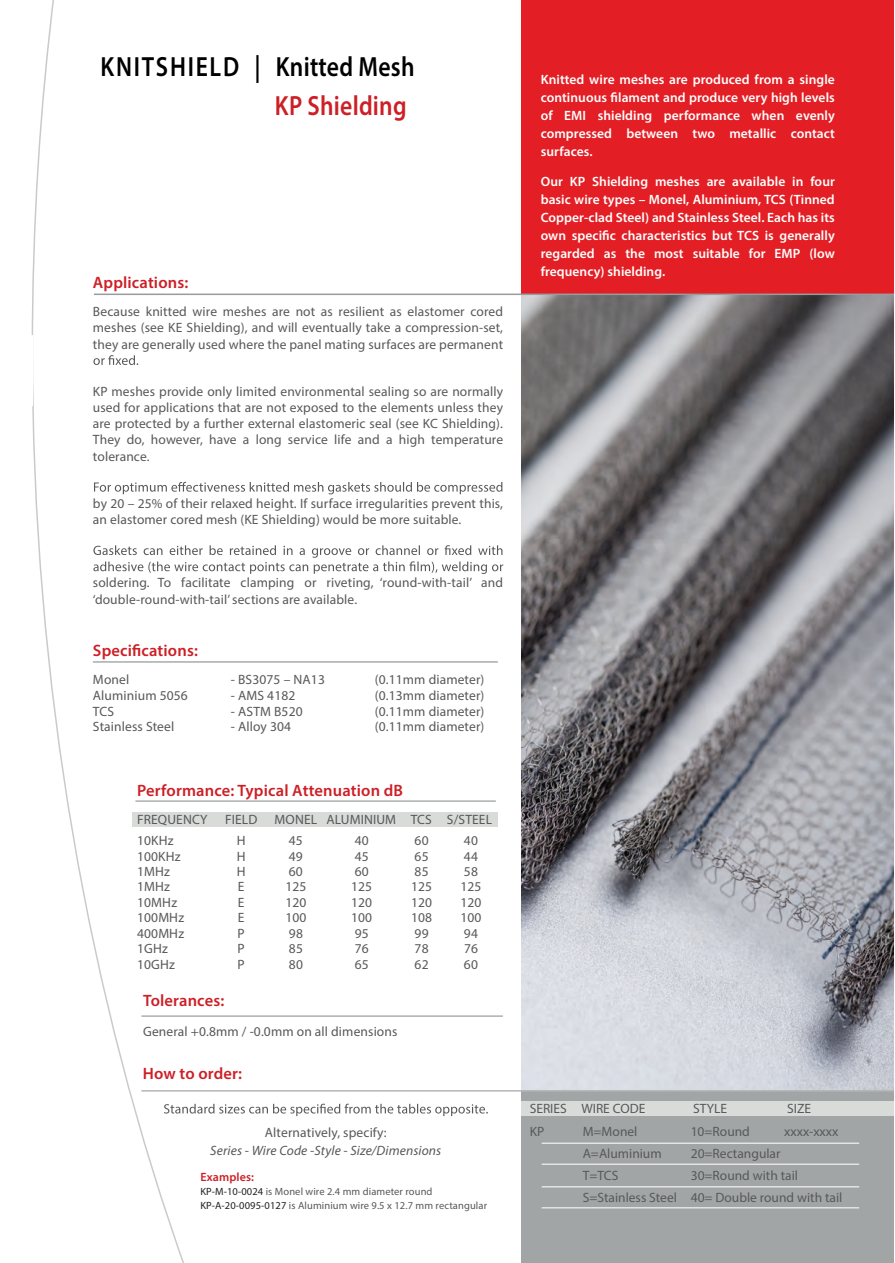
<style>
.page{position:relative;width:895px;height:1263px;background:#fff}
.page>*{position:absolute;margin:0;border:0;box-sizing:border-box;transform-origin:0 0}
.t1{font:600 27.75px "Myriad Pro";letter-spacing:.04em;color:#000001;scale:.85 1}
.t2{font:600 27.75px "Myriad Pro";letter-spacing:.01em;color:#cd1f26;scale:.85 1}
.t3{font:600 16.5px "Myriad Pro";letter-spacing:.01em;color:#cd1f26}
.t4{font:13.5px/16.2px "Myriad Pro";letter-spacing:.01em;color:#57585a}
.t5{font:600 13.5px/18px "Myriad Pro";letter-spacing:.005em;color:#fff;text-align:justify}
.t6{font:italic 13.5px "Myriad Pro";letter-spacing:.01em;color:#57585a}
.t7{font:600 12px "Myriad Pro";letter-spacing:.01em;color:#cd1f26}
.t8{font:10.5px/14.1px "Myriad Pro";letter-spacing:.01em;color:#57585a}
.s1{color:#231f20}
</style>
<div class="page">
<div style="left:132px;top:811px;width:366px;height:15px;background:#d9dbd9"></div>
<svg style="left:31px;top:0;width:159px;height:1262px"></svg>
<img style="left:521px;top:295px;width:372px;height:794px">
<div style="left:521px;top:0;width:372px;height:294px;background:#e31e24"></div>
<div style="left:521px;top:1090px;width:372px;height:172px;background:#a2a5a5"></div>
<div style="left:521px;top:1100px;width:372px;height:15px;background:#d9dbd9"></div>
<svg style="left:164px;top:1103px;width:323px;height:12px"></svg>
<svg style="left:93px;top:355px;width:45px;height:10px"></svg>
<svg style="left:94px;top:481px;width:408px;height:13px"></svg>
<svg style="left:93px;top:545px;width:410px;height:29px"></svg>
<div style="left:0;top:335px;width:32px;height:70px;background:#fff"></div>
<hr style="left:94px;top:293px;width:799px;height:2px;background:#999c9d">
<hr style="left:93px;top:661px;width:404px;height:1px;background:#b0b3b3">
<hr style="left:135px;top:800px;width:360px;height:1px;background:#b0b3b3">
<hr style="left:141px;top:1015px;width:361px;height:1px;background:#b0b3b3">
<hr style="left:141px;top:1089px;width:752px;height:2px;background:#b2b6b6">
<hr style="left:541px;top:1142px;width:317px;height:1px;background:#e3e4e3">
<hr style="left:541px;top:1163px;width:317px;height:1px;background:#e3e4e3">
<hr style="left:541px;top:1185px;width:317px;height:2px;background:#e3e4e3">
<hr style="left:541px;top:1206px;width:317px;height:2px;background:#e3e4e3">
<h1 class="t1" style="left:101px;top:49px;width:371px">KNITSHIELD | Knitted Mesh</h1>
<h1 class="t2" style="left:275px;top:88px;width:156px">KP Shielding</h1>
<p class="t3" style="left:93px;top:272px;width:97px">Applications:</p>
<p class="t4" style="left:93px;top:303px;width:411px;text-align:justify">Because knitted wire meshes are not as resilient as elastomer cored meshes (see KE Shielding), and will eventually take a compression-set, they are generally used where the panel mating surfaces are permanent</p>
<p class="t4" style="left:93px;top:383px;width:411px;text-align:justify">KP meshes provide only limited environmental sealing so are normally used for applications that are not exposed to the elements unless they are protected by a further external elastomeric seal (see KC Shielding).<br>They do, however, have a long service life and a high temperature tolerance.</p>
<p class="t4" style="left:93px;top:495px;width:411px">by 20 – 25% of their relaxed height. If surface irregularities prevent this, an elastomer cored mesh (KE Shielding) would be more suitable.</p>
<p class="t4" style="left:93px;top:574px;width:411px">soldering. To facilitate clamping or riveting, ‘round-with-tail’ and ‘double-round-with-tail’ sections are available.</p>
<p class="t3" style="left:93px;top:639px;width:106px">Specifications:</p>
<p class="t4" style="left:93px;top:671px;width:96px;line-height:15.8px">Monel<br>Aluminium 5056<br>TCS<br>Stainless Steel</p>
<p class="t4" style="left:375px;top:671px;width:111px;line-height:15.8px;text-align:justify">(0.11mm diameter) (0.13mm diameter) (0.11mm diameter) (0.11mm diameter)</p>
<p class="t4" style="left:231px;top:671px;width:96px">- BS3075 – NA13</p>
<p class="t4" style="left:231px;top:687px;width:66px">- AMS 4182</p>
<p class="t4" style="left:231px;top:702px;width:73px">- ASTM B520</p>
<p class="t4" style="left:231px;top:718px;width:62px">- Alloy 304</p>
<p class="t3" style="left:137px;top:780px;width:267px">Performance: Typical Attenuation dB</p>
<p class="t4" style="left:137px;top:811px;width:72px">FREQUENCY</p>
<p class="t4" style="left:225px;top:811px;width:34px">FIELD</p>
<p class="t4" style="left:274px;top:811px;width:219px">MONEL ALUMINIUM TCS S/STEEL</p>
<p class="t4" style="left:137px;top:832px;width:38px">10KHz</p>
<p class="t4" style="left:237px;top:832px;width:10px">H</p>
<p class="t4" style="left:289px;top:832px;width:15px">45</p>
<p class="t4" style="left:354px;top:832px;width:15px">40</p>
<p class="t4" style="left:414px;top:832px;width:15px">60</p>
<p class="t4" style="left:464px;top:832px;width:15px">40</p>
<p class="t4" style="left:137px;top:847px;width:45px">100KHz</p>
<p class="t4" style="left:237px;top:847px;width:10px">H</p>
<p class="t4" style="left:289px;top:847px;width:15px">49</p>
<p class="t4" style="left:354px;top:847px;width:15px">45</p>
<p class="t4" style="left:414px;top:847px;width:15px">65</p>
<p class="t4" style="left:464px;top:847px;width:15px">44</p>
<p class="t4" style="left:137px;top:863px;width:34px">1MHz</p>
<p class="t4" style="left:237px;top:863px;width:10px">H</p>
<p class="t4" style="left:289px;top:863px;width:15px">60</p>
<p class="t4" style="left:354px;top:863px;width:15px">60</p>
<p class="t4" style="left:414px;top:863px;width:15px">85</p>
<p class="t4" style="left:464px;top:863px;width:15px">58</p>
<p class="t4" style="left:137px;top:878px;width:34px">1MHz</p>
<p class="t4" style="left:238px;top:878px;width:8px">E</p>
<p class="t4" style="left:285px;top:878px;width:23px">125</p>
<p class="t4" style="left:351px;top:878px;width:23px">125</p>
<p class="t4" style="left:411px;top:878px;width:23px">125</p>
<p class="t4" style="left:460px;top:878px;width:23px">125</p>
<p class="t4" style="left:137px;top:893px;width:41px">10MHz</p>
<p class="t4" style="left:238px;top:893px;width:8px">E</p>
<p class="t4" style="left:285px;top:893px;width:23px">120</p>
<p class="t4" style="left:351px;top:893px;width:23px">120</p>
<p class="t4" style="left:411px;top:893px;width:23px">120</p>
<p class="t4" style="left:460px;top:893px;width:23px">120</p>
<p class="t4" style="left:137px;top:909px;width:49px">100MHz</p>
<p class="t4" style="left:238px;top:909px;width:8px">E</p>
<p class="t4" style="left:285px;top:909px;width:23px">100</p>
<p class="t4" style="left:351px;top:909px;width:23px">100</p>
<p class="t4" style="left:411px;top:909px;width:23px">108</p>
<p class="t4" style="left:460px;top:909px;width:23px">100</p>
<p class="t4" style="left:137px;top:924px;width:49px">400MHz</p>
<p class="t4" style="left:237px;top:924px;width:9px">P</p>
<p class="t4" style="left:289px;top:924px;width:15px">98</p>
<p class="t4" style="left:354px;top:924px;width:15px">95</p>
<p class="t4" style="left:414px;top:924px;width:15px">99</p>
<p class="t4" style="left:464px;top:924px;width:15px">94</p>
<p class="t4" style="left:137px;top:940px;width:32px">1GHz</p>
<p class="t4" style="left:237px;top:940px;width:9px">P</p>
<p class="t4" style="left:289px;top:940px;width:15px">85</p>
<p class="t4" style="left:354px;top:940px;width:15px">76</p>
<p class="t4" style="left:414px;top:940px;width:15px">78</p>
<p class="t4" style="left:464px;top:940px;width:15px">76</p>
<p class="t4" style="left:137px;top:955px;width:39px">10GHz</p>
<p class="t4" style="left:237px;top:955px;width:9px">P</p>
<p class="t4" style="left:289px;top:955px;width:15px">80</p>
<p class="t4" style="left:354px;top:955px;width:15px">65</p>
<p class="t4" style="left:414px;top:955px;width:15px">62</p>
<p class="t4" style="left:464px;top:955px;width:15px">60</p>
<p class="t3" style="left:143px;top:990px;width:83px">Tolerances:</p>
<p class="t4" style="left:143px;top:1023px;width:256px">General +0.8mm / -0.0mm on all dimensions</p>
<p class="t3" style="left:143px;top:1062px;width:101px">How to order:</p>
<p class="t4" style="left:265px;top:1123px;width:123px">Alternatively, specify:</p>
<p class="t6" style="left:210px;top:1141px;width:232px">Series - Wire Code -Style - Size/Dimensions</p>
<p class="t7" style="left:200px;top:1168px;width:55px">Examples:</p>
<p class="t8" style="left:200px;top:1183px;width:288px"><span class="s1">KP-M-10-0024</span> is Monel wire 2.4 mm diameter round<br><span class="s1">KP-A-20-0095-0127</span> is Aluminium wire 9.5 x 12.7 mm rectangular</p>
<p class="t5" style="left:540px;top:70px;width:295px">Knitted wire meshes are produced from a single continuous filament and produce very high levels of EMI shielding performance when evenly compressed between two metallic contact surfaces.</p>
<p class="t5" style="left:540px;top:172px;width:295px">Our KP Shielding meshes are available in four basic wire types – Monel, Aluminium, TCS (Tinned Copper-clad Steel) and Stainless Steel. Each has its own specific characteristics but TCS is generally regarded as the most suitable for EMP (low frequency) shielding.</p>
<p class="t4" style="left:529px;top:1100px;width:117px">SERIES WIRE CODE</p>
<p class="t4" style="left:693px;top:1100px;width:35px">STYLE</p>
<p class="t4" style="left:787px;top:1100px;width:25px">SIZE</p>
<p class="t4" style="left:529px;top:1122px;width:16px">KP</p>
<p class="t4" style="left:582px;top:1122px;width:56px">M=Monel</p>
<p class="t4" style="left:690px;top:1122px;width:61px">10=Round</p>
<p class="t4" style="left:784px;top:1122px;width:56px">xxxx-xxxx</p>
<p class="t4" style="left:582px;top:1144px;width:80px">A=Aluminium</p>
<p class="t4" style="left:690px;top:1144px;width:91px">20=Rectangular</p>
<p class="t4" style="left:582px;top:1163px;width:261px;line-height:22.2px;text-indent:108px">30=Round with tail<br>S=Stainless Steel 40= Double round with tail</p>
<p class="t4" style="left:582px;top:1166px;width:37px">T=TCS</p>
</div>
